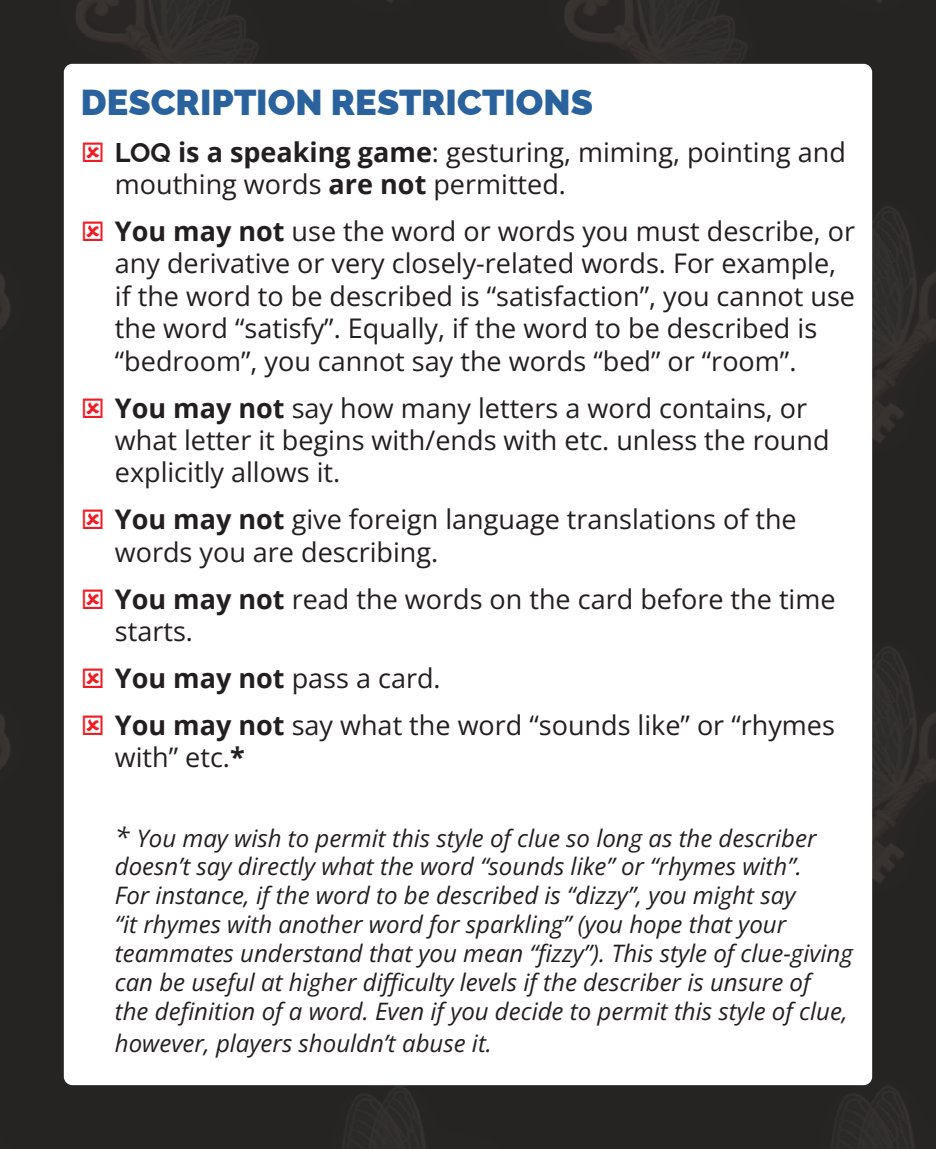
<style>
.page{position:relative;width:936px;height:1149px;background:#fff}
.page>*{position:absolute;margin:0;border:0;box-sizing:border-box;transform-origin:0 0}
.LOQ_Subheadings{font:900 36px "Raleway";letter-spacing:.005em;color:#29629c}
.t1{font:27px/32.4px "Open Sans";color:#231f20}
.LOQ_Rules{font:italic 24px/28.8px "Open Sans";color:#231f20}
.s1{font-family:"Raleway";font-weight:100}
.s2{font-weight:700}
.s3{font-size:27px}
</style>
<div class="page">
<img style="left:0;top:0;width:935px;height:1148px">
<div style="left:64px;top:64px;width:808px;height:1020px;background:#fff;border-radius:9px"></div>
<p class="LOQ_Subheadings" style="left:81px;top:73px;width:513px">DESCRIPTION RESTRICTIONS</p>
<p class="t1" style="left:115px;top:135px;width:732px"><span class="s1">LOQ</span> <span class="s2">is a speaking game</span>: gesturing, miming, pointing and mouthing words <span class="s2">are not</span> permitted.</p>
<p class="t1" style="left:115px;top:214px;width:741px"><span class="s2">You may not</span> use the word or words you must describe, or any derivative or very closely-related words. For example, if the word to be described is “satisfaction”, you cannot use the word “satisfy”. Equally, if the word to be described is “bedroom”, you cannot say the words “bed” or “room”.</p>
<p class="t1" style="left:115px;top:391px;width:716px"><span class="s2">You may not</span> say how many letters a word contains, or what letter it begins with/ends with etc. unless the round explicitly allows it.</p>
<p class="t1" style="left:115px;top:502px;width:683px"><span class="s2">You may not</span> give foreign language translations of the words you are describing.</p>
<p class="t1" style="left:115px;top:581px;width:722px"><span class="s2">You may not</span> read the words on the card before the time starts.</p>
<p class="t1" style="left:115px;top:661px;width:327px"><span class="s2">You may not</span> pass a card.</p>
<p class="t1" style="left:115px;top:708px;width:721px"><span class="s2">You may not</span> say what the word “sounds like” or “rhymes with” etc.<span class="s2">*</span></p>
<p class="LOQ_Rules" style="left:115px;top:822px;width:739px"><span class="s3">*</span> You may wish to permit this style of clue so long as the describer doesn’t say directly what the word “sounds like” or “rhymes with”.<br>For instance, if the word to be described is “dizzy”, you might say<br>“it rhymes with another word for sparkling” (you hope that your teammates understand that you mean “fizzy”). This style of clue-giving can be useful at higher difficulty levels if the describer is unsure of<br>the definition of a word. Even if you decide to permit this style of clue,</p>
<p class="LOQ_Rules" style="left:115px;top:1027px;width:378px">however, players shouldn’t abuse it.</p>
</div>
